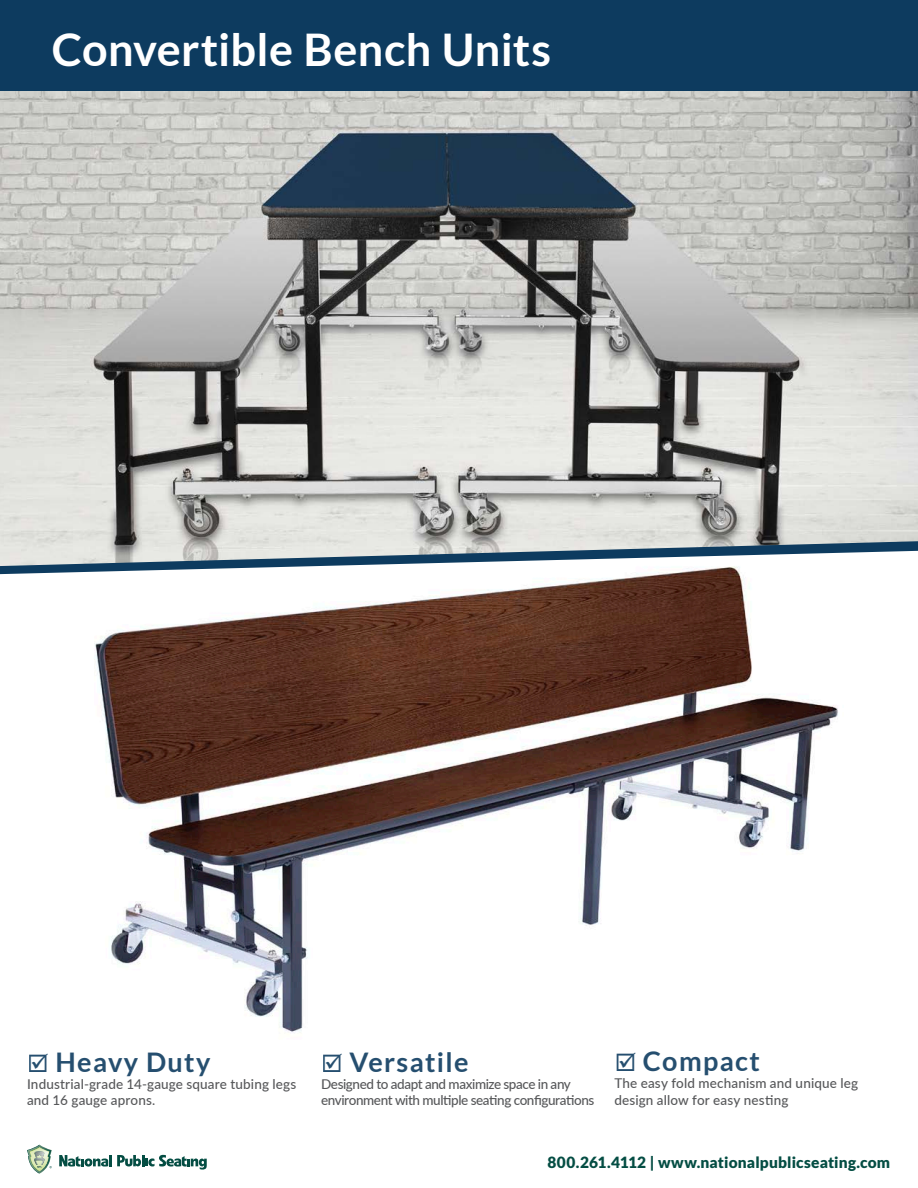
<style>
.page{position:relative;width:918px;height:1188px;background:#fff}
.page>*{position:absolute;margin:0;border:0;box-sizing:border-box;transform-origin:0 0}
.t1{font:700 45px "Lato";letter-spacing:.005em;color:#fff}
.t2{font:700 27px "Lato";letter-spacing:.05em;color:#0d3b5f}
.t3{font:900 15.45px "Lato";letter-spacing:.005em;color:#044d43}
.t4{font:500 13.5px/16.5px "Lato";letter-spacing:.01em;color:#57585a}
.t5{font:500 13.5px/16.5px "Lato";letter-spacing:-.03em;color:#57585a}
</style>
<div class="page">
<img style="left:94px;top:574px;width:744px;height:458px">
<svg style="left:0;top:566px;width:740px;height:8px"></svg>
<img style="left:0;top:91px;width:918px;height:475px">
<div style="left:0;top:0;width:918px;height:91px;background:#0d3b5f"></div>
<svg style="left:59px;top:1155px;width:148px;height:15px"></svg>
<svg style="left:27px;top:1145px;width:25px;height:29px"></svg>
<p class="t1" style="left:52px;top:24px;width:501px">Convertible Bench Units</p>
<h2 class="t2" style="left:27px;top:1047px;width:185px">☑ Heavy Duty</h2>
<p class="t4" style="left:27px;top:1075px;width:271px">Industrial-grade 14-gauge square tubing legs and 16 gauge aprons.</p>
<h2 class="t2" style="left:321px;top:1047px;width:149px">☑ Versatile</h2>
<p class="t5" style="left:321px;top:1075px;width:275px">Designed to adapt and maximize space in any environment with multiple seating configurations</p>
<h2 class="t2" style="left:614px;top:1046px;width:147px">☑ Compact</h2>
<p class="t4" style="left:614px;top:1074px;width:245px">The easy fold mechanism and unique leg design allow for easy nesting</p>
<p class="t3" style="left:547px;top:1153px;width:344px">800.261.4112 | www.nationalpublicseating.com</p>
</div>
